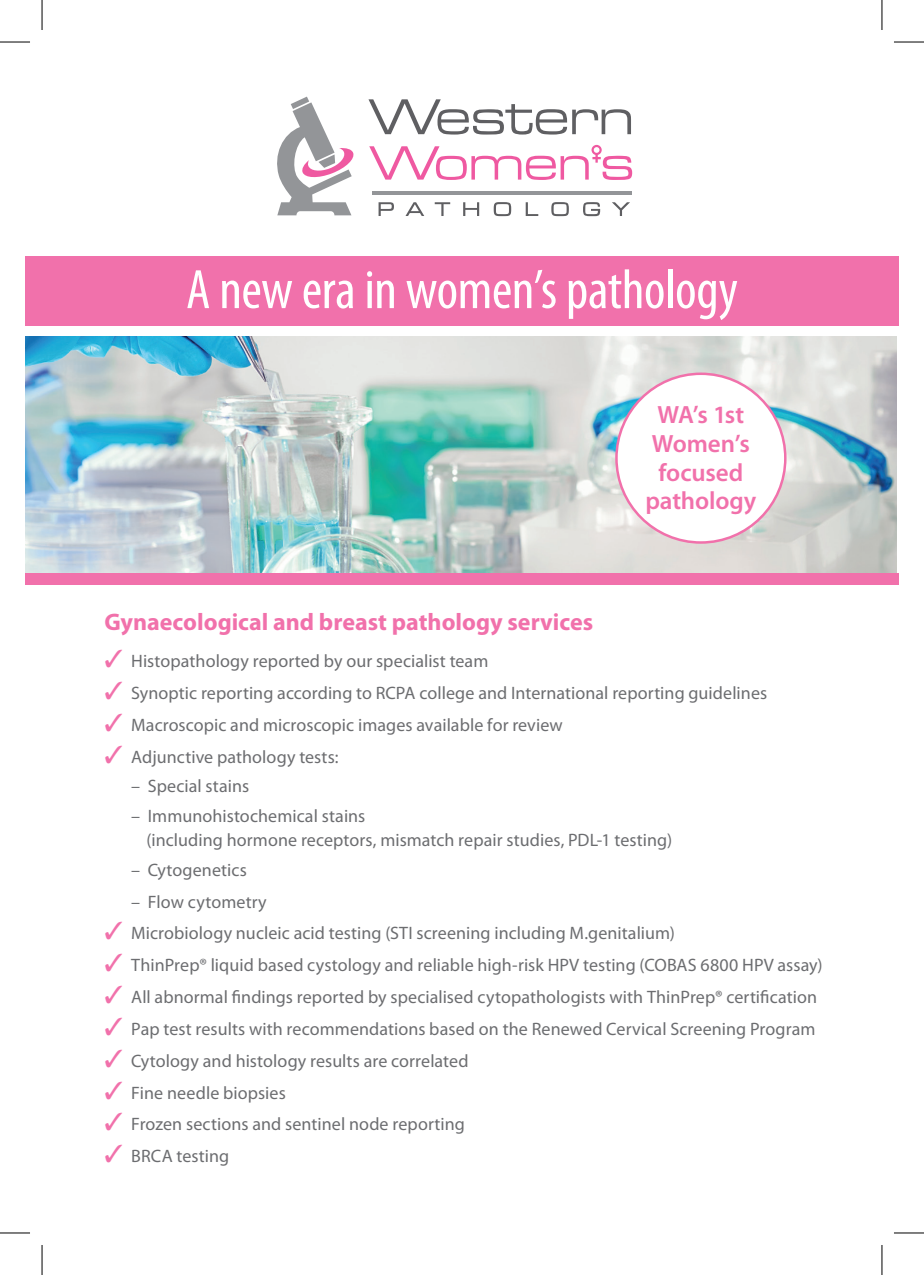
<style>
.page{position:relative;width:924px;height:1275px;background:#fff}
.page>*{position:absolute;margin:0;border:0;box-sizing:border-box;transform-origin:0 0}
.t1{font:condensed 56px "Myriad Pro";letter-spacing:-.01em;color:#fff}
.t2{font:600 25px/28.8px "Myriad Pro";letter-spacing:-.005em;color:#f171ab;text-align:center}
.t3{font:700 24px "Myriad Pro";color:#f171ab}
.t4{font:18px/24px "Myriad Pro";letter-spacing:.005em;color:#6c6d70}
.s1{color:#f171ab}
</style>
<div class="page">
<img style="left:25px;top:337px;width:870px;height:236px">
<div style="left:25px;top:573px;width:873px;height:12px;background:#f171ab"></div>
<div style="left:25px;top:256px;width:873px;height:69px;background:#f171ab"></div>
<svg style="left:277px;top:97px;width:77px;height:118px"></svg>
<svg style="left:368px;top:99px;width:262px;height:36px"></svg>
<hr style="left:372px;top:192px;width:259px;height:3px;background:#939598">
<svg style="left:378px;top:202px;width:16px;height:14px"></svg>
<svg style="left:405px;top:202px;width:19px;height:14px"></svg>
<svg style="left:434px;top:202px;width:16px;height:14px"></svg>
<svg style="left:463px;top:202px;width:16px;height:14px"></svg>
<svg style="left:493px;top:202px;width:18px;height:14px"></svg>
<svg style="left:525px;top:202px;width:13px;height:14px"></svg>
<svg style="left:551px;top:202px;width:17px;height:14px"></svg>
<svg style="left:583px;top:202px;width:17px;height:14px"></svg>
<svg style="left:612px;top:202px;width:17px;height:14px"></svg>
<svg style="left:369px;top:145px;width:263px;height:35px"></svg>
<div style="left:616px;top:374px;width:169px;height:168px;background:#fff;border-radius:50%"></div>
<hr style="left:0;top:42px;width:30px;height:1px;background:#000">
<hr style="left:893px;top:42px;width:30px;height:1px;background:#000">
<hr style="left:0;top:1232px;width:30px;height:1px;background:#000">
<hr style="left:893px;top:1232px;width:30px;height:1px;background:#000">
<hr style="left:42px;top:0;width:1px;height:30px;background:#000">
<hr style="left:42px;top:1245px;width:1px;height:30px;background:#000">
<hr style="left:881px;top:0;width:1px;height:30px;background:#000">
<hr style="left:881px;top:1245px;width:1px;height:30px;background:#000">
<h1 class="t1" style="left:186px;top:256px;width:553px">A new era in women’s pathology</h1>
<h2 class="t2" style="left:645px;top:400px;width:112px">WA’s 1st<br>Women’s focused pathology</h2>
<h3 class="t3" style="left:104px;top:606px;width:490px">Gynaecological and breast pathology services</h3>
<p class="t4" style="left:104px;top:649px;width:385px"><span class="s1">✓</span> Histopathology reported by our specialist team</p>
<p class="t4" style="left:104px;top:680px;width:664px"><span class="s1">✓</span> Synoptic reporting according to RCPA college and International reporting guidelines</p>
<p class="t4" style="left:104px;top:712px;width:459px"><span class="s1">✓</span> Macroscopic and microscopic images available for review</p>
<p class="t4" style="left:104px;top:744px;width:236px"><span class="s1">✓</span> Adjunctive pathology tests:</p>
<p class="t4" style="left:131px;top:774px;width:119px">– Special stains</p>
<p class="t4" style="left:146px;top:803px;width:527px;text-indent:-15px">– Immunohistochemical stains<br>(including hormone receptors, mismatch repair studies, PDL-1 testing)</p>
<p class="t4" style="left:131px;top:857px;width:117px">– Cytogenetics</p>
<p class="t4" style="left:131px;top:889px;width:137px">– Flow cytometry</p>
<p class="t4" style="left:104px;top:921px;width:571px"><span class="s1">✓</span> Microbiology nucleic acid testing (STI screening including M.genitalium)</p>
<p class="t4" style="left:104px;top:953px;width:719px"><span class="s1">✓</span> ThinPrep® liquid based cystology and reliable high-risk HPV testing (COBAS 6800 HPV assay)</p>
<p class="t4" style="left:104px;top:984px;width:713px"><span class="s1">✓</span> All abnormal findings reported by specialised cytopathologists with ThinPrep® certification</p>
<p class="t4" style="left:104px;top:1016px;width:712px"><span class="s1">✓</span> Pap test results with recommendations based on the Renewed Cervical Screening Program</p>
<p class="t4" style="left:104px;top:1048px;width:365px"><span class="s1">✓</span> Cytology and histology results are correlated</p>
<p class="t4" style="left:104px;top:1080px;width:183px"><span class="s1">✓</span> Fine needle biopsies</p>
<p class="t4" style="left:104px;top:1112px;width:362px"><span class="s1">✓</span> Frozen sections and sentinel node reporting</p>
<p class="t4" style="left:104px;top:1144px;width:126px"><span class="s1">✓</span> BRCA testing</p>
</div>
